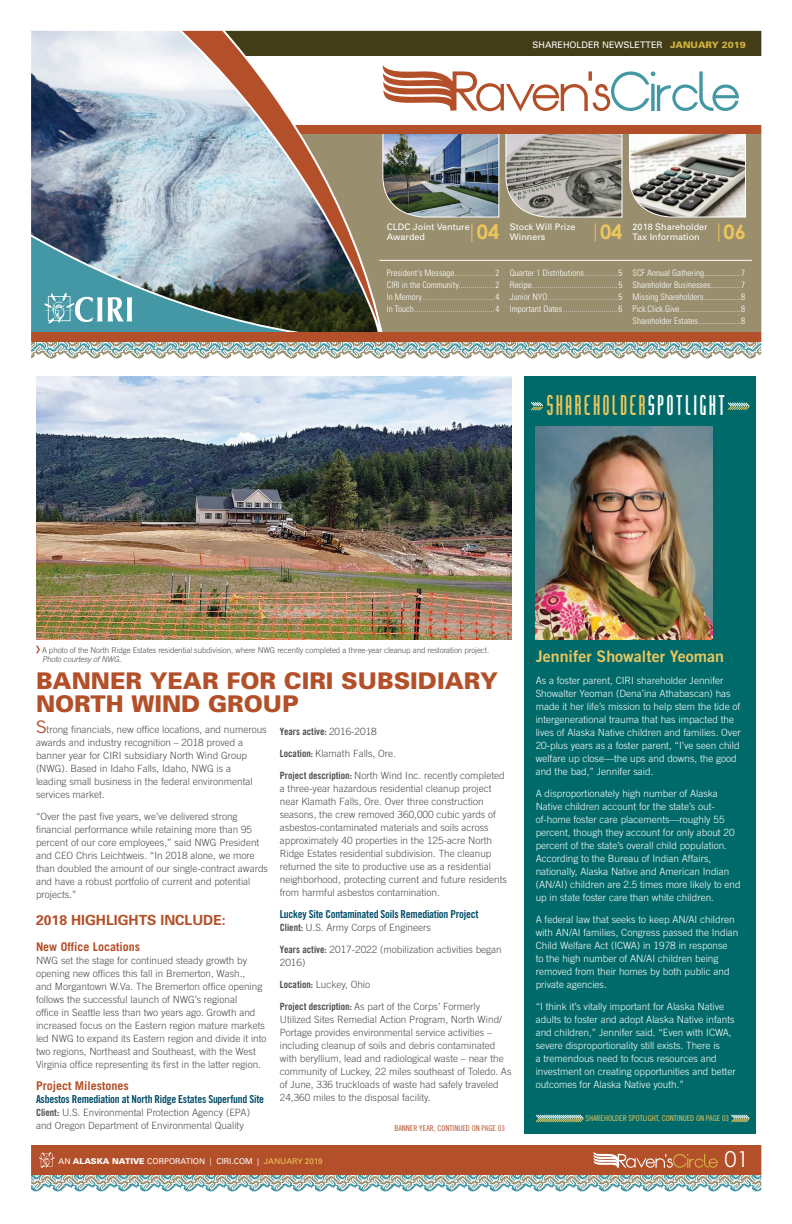
<style>
.page{position:relative;width:792px;height:1224px;background:#fff}
.page>*{position:absolute;margin:0;border:0;box-sizing:border-box;transform-origin:0 0}
.t1{font:24px "Chingolo Pro";letter-spacing:-.02em;color:#edc65b}
.t2{font:300 24px "Trade Gothic";color:#b35029}
.t3{font:900 23px/23px "Univers";color:#b35029}
.t4{font:22px "Century Gothic";color:#fff}
.t5{font:700 20px "Century Gothic";color:#edc65b}
.t6{font:16px "Trade Gothic Bold Two";color:#edc65b}
.t7{font:700 14px "Univers";color:#b35029}
._1-COPY_Black{font:700 12px "Trade Gothic";color:#b35029}
.t8{font:11px "Trade Gothic Bold Cond Twenty";letter-spacing:-.02em;color:#014c6a}
._1-COPY_Black-2{font:300 10px/13px "Trade Gothic";color:#4b4c4d}
.t9{font:300 10px/13px "Trade Gothic";color:#fff}
.t10{font:10px "Trade Gothic Bold Cond Twenty";color:#4b4c4d}
.t11{font:300 condensed 9px "Univers";color:#fff}
.t12{font:9px/10px "Univers";color:#fff}
.t13{font:300 8px/9px "Trade Gothic";letter-spacing:-.01em;color:#4b4c4d}
.t14{font:8px "Univers";color:#fff}
.t15{font:8px "Trade Gothic Cond Eighteen";color:#edc65b}
.t16{font:8px "Trade Gothic Cond Eighteen";color:#b35029}
.s1{font-weight:900;color:#d3b341}
.s2{color:#fff}
.s3{font-style:italic}
.s4{font-family:"Trade Gothic Bold Cond Twenty";font-weight:400}
.s5{font-family:"Trade Gothic";font-weight:300}
.s6{font-weight:900}
.s7{color:#edc65b}
</style>
<div class="page">
<img style="left:31px;top:30px;width:731px;height:1162px">
<p class="t12" style="left:533px;top:39px;width:215px">SHAREHOLDER NEWSLETTER <span class="s1">JANUARY 2019</span></p>
<p class="t12" style="left:387px;top:222px;width:84px">CLDC Joint Venture<br>Awarded</p>
<p class="t11" style="left:387px;top:267px;width:114px">President's Message....................2</p>
<p class="t11" style="left:387px;top:279px;width:114px">CIRI in the Community..................2</p>
<p class="t11" style="left:387px;top:291px;width:114px">In Memory....................................4</p>
<p class="t11" style="left:387px;top:303px;width:114px">In Touch ........................................4</p>
<p class="t12" style="left:510px;top:222px;width:67px">Stock Will Prize<br>Winners</p>
<p class="t12" style="left:633px;top:222px;width:77px">2018 Shareholder<br>Tax Information</p>
<p class="t5" style="left:477px;top:220px;width:24px">04</p>
<p class="t5" style="left:600px;top:220px;width:24px">04</p>
<p class="t5" style="left:724px;top:220px;width:24px">06</p>
<p class="t11" style="left:633px;top:267px;width:114px">SCF Annual Gathering..................7</p>
<p class="t11" style="left:633px;top:279px;width:114px">Shareholder Businesses...............7</p>
<p class="t11" style="left:633px;top:291px;width:114px">Missing Shareholders..................8</p>
<p class="t11" style="left:633px;top:303px;width:114px">Pick.Click.Give..............................8</p>
<p class="t11" style="left:633px;top:315px;width:114px">Shareholder Estates.....................8</p>
<p class="t11" style="left:510px;top:267px;width:114px">Quarter 1 Distributions.................5</p>
<p class="t11" style="left:510px;top:279px;width:114px">Recipe...........................................5</p>
<p class="t11" style="left:510px;top:291px;width:114px">Junior NYO...................................5</p>
<p class="t11" style="left:510px;top:303px;width:114px">Important Dates ...........................6</p>
<p class="t1" style="left:545px;top:391px;width:183px">SHAREHOLDER<span class="s2">SPOTLIGHT</span></p>
<p class="t13" style="left:42px;top:646px;width:449px">A photo of the North Ridge Estates residential subdivision, where NWG recently completed a three-year cleanup and restoration project.<br><span class="s3">Photo courtesy of NWG.</span></p>
<p class="t3" style="left:36px;top:669px;width:464px">BANNER YEAR FOR CIRI SUBSIDIARY<br>NORTH WIND GROUP</p>
<p class="t2" style="left:36px;top:710px;width:12px">s</p>
<p class="_1-COPY_Black-2" style="left:36px;top:723px;width:232px;text-indent:11px">trong financials, new office locations, and numerous awards and industry recognition – 2018 proved a banner year for CIRI subsidiary North Wind Group (NWG). Based in Idaho Falls, Idaho, NWG is a<br>leading small business in the federal environmental services market.</p>
<p class="_1-COPY_Black-2" style="left:36px;top:810px;width:233px">“Over the past five years, we’ve delivered strong financial performance while retaining more than 95 percent of our core employees,” said NWG President and CEO Chris Leichtweis. “In 2018 alone, we more than doubled the amount of our single-contract awards and have a robust portfolio of current and potential projects.”</p>
<p class="t7" style="left:36px;top:912px;width:191px">2018 HIGHLIGHTS INCLUDE:</p>
<p class="_1-COPY_Black" style="left:36px;top:939px;width:106px">New Office Locations</p>
<p class="_1-COPY_Black-2" style="left:36px;top:954px;width:232px">NWG set the stage for continued steady growth by opening new offices this fall in Bremerton, Wash.,<br>and Morgantown W.Va. The Bremerton office opening follows the successful launch of NWG’s regional<br>office in Seattle less than two years ago. Growth and increased focus on the Eastern region mature markets led NWG to expand its Eastern region and divide it into two regions, Northeast and Southeast, with the West Virginia office representing its first in the latter region.</p>
<p class="_1-COPY_Black" style="left:36px;top:1078px;width:94px">Project Milestones</p>
<p class="t8" style="left:36px;top:1092px;width:230px">Asbestos Remediation at North Ridge Estates Superfund Site</p>
<p class="_1-COPY_Black-2" style="left:36px;top:1106px;width:216px"><span class="s4">Client:</span> U.S. Environmental Protection Agency (EPA) and Oregon Department of Environmental Quality</p>
<p class="t10" style="left:280px;top:725px;width:99px">Years active: <span class="s5">2016-2018</span></p>
<p class="_1-COPY_Black-2" style="left:280px;top:747px;width:118px"><span class="s4">Location:</span> Klamath Falls, Ore.</p>
<p class="_1-COPY_Black-2" style="left:280px;top:769px;width:229px"><span class="s4">Project description:</span> North Wind Inc. recently completed a three-year hazardous residential cleanup project near Klamath Falls, Ore. Over three construction seasons, the crew removed 360,000 cubic yards of asbestos-contaminated materials and soils across approximately 40 properties in the 125-acre North Ridge Estates residential subdivision. The cleanup returned the site to productive use as a residential neighborhood, protecting current and future residents from harmful asbestos contamination.</p>
<p class="t8" style="left:280px;top:907px;width:200px">Luckey Site Contaminated Soils Remediation Project</p>
<p class="_1-COPY_Black-2" style="left:280px;top:921px;width:153px"><span class="s4">Client:</span> U.S. Army Corps of Engineers</p>
<p class="_1-COPY_Black-2" style="left:280px;top:943px;width:224px"><span class="s4">Years active:</span> 2017-2022 (mobilization activities began<br>2016)</p>
<p class="_1-COPY_Black-2" style="left:280px;top:978px;width:92px"><span class="s4">Location:</span> Luckey, Ohio</p>
<p class="_1-COPY_Black-2" style="left:280px;top:1000px;width:233px"><span class="s4">Project description:</span> As part of the Corps’ Formerly Utilized Sites Remedial Action Program, North Wind/ Portage provides environmental service activities – including cleanup of soils and debris contaminated with beryllium, lead and radiological waste – near the community of Luckey, 22 miles southeast of Toledo. As of June, 336 truckloads of waste had safely traveled 24,360 miles to the disposal facility.</p>
<p class="t16" style="left:394px;top:1124px;width:112px">BANNER YEAR, CONTINUED ON PAGE 03</p>
<p class="t6" style="left:536px;top:647px;width:190px">Jennifer Showalter Yeoman</p>
<p class="t9" style="left:536px;top:674px;width:206px">As a foster parent, CIRI shareholder Jennifer Showalter Yeoman (Dena’ina Athabascan) has made it her life’s mission to help stem the tide of intergenerational trauma that has impacted the lives of Alaska Native children and families. Over 20-plus years as a foster parent, “I’ve seen child welfare up close—the ups and downs, the good and the bad,” Jennifer said.</p>
<p class="t9" style="left:536px;top:787px;width:207px">A disproportionately high number of Alaska Native children account for the state’s out&shy;of-home foster care placements—roughly 55 percent, though they account for only about 20 percent of the state’s overall child population.<br>According to the Bureau of Indian Affairs, nationally, Alaska Native and American Indian (AN/AI) children are 2.5 times more likely to end up in state foster care than white children.</p>
<p class="t9" style="left:536px;top:913px;width:204px">A federal law that seeks to keep AN/AI children with AN/AI families, Congress passed the Indian Child Welfare Act (ICWA) in 1978 in response<br>to the high number of AN/AI children being removed from their homes by both public and private agencies.</p>
<p class="t9" style="left:536px;top:1000px;width:202px">“I think it’s vitally important for Alaska Native adults to foster and adopt Alaska Native infants and children,” Jennifer said. “Even with ICWA, severe disproportionality still exists. There is<br>a tremendous need to focus resources and investment on creating opportunities and better outcomes for Alaska Native youth.”</p>
<p class="t15" style="left:586px;top:1113px;width:145px">SHAREHOLDER SPOTLIGHT, CONTINUED ON PAGE 03</p>
<p class="t14" style="left:59px;top:1156px;width:266px">AN <span class="s6">ALASKA NATIVE</span> CORPORATION | CIRI.COM | <span class="s7">JANUARY 2019</span></p>
<h3 class="t4" style="left:725px;top:1145px;width:26px">01</h3>
</div>
